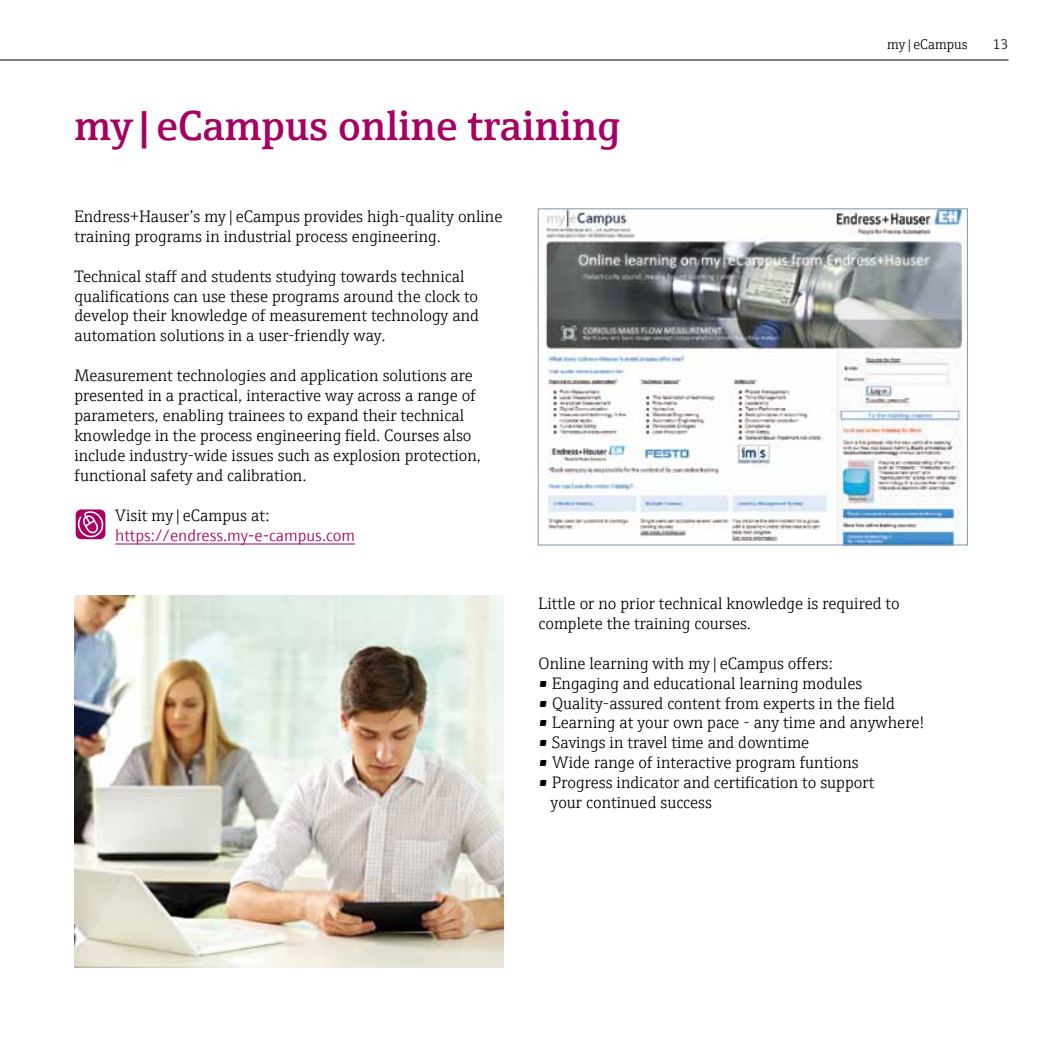
<style>
.page{position:relative;width:1042px;height:1042px;background:#fff}
.page>*{position:absolute;margin:0;border:0;box-sizing:border-box;transform-origin:0 0}
.t1{font:600 42px "E+H Serif";color:#a70063}
.t2{font:300 16.62px/19.9px "E+H Serif";color:#000}
.t3{font:300 16.62px "E+H Sans";color:#a70063}
.t4{font:300 14px "E+H Serif";color:#000}
</style>
<div class="page">
<hr style="left:115px;top:543px;width:240px;height:1px;background:#a70063">
<svg style="left:76px;top:509px;width:29px;height:30px"></svg>
<img style="left:545px;top:210px;width:418px;height:333px">
<div style="left:538px;top:208px;width:430px;height:337px;border:1px solid #7f98a6"></div>
<hr style="left:0;top:60px;width:1008px;height:1px;background:#000">
<img style="left:74px;top:595px;width:430px;height:372px">
<h1 class="t1" style="left:74px;top:94px;width:547px">my|eCampus online training</h1>
<p class="t2" style="left:74px;top:205px;width:429px">Endress+Hauser’s my|eCampus provides high-quality online training programs in industrial process engineering.</p>
<p class="t2" style="left:74px;top:265px;width:406px">Technical staff and students studying towards technical qualifications can use these programs around the clock to develop their knowledge of measurement technology and automation solutions in a user-friendly way.</p>
<p class="t2" style="left:74px;top:364px;width:408px">Measurement technologies and application solutions are presented in a practical, interactive way across a range of parameters, enabling trainees to expand their technical knowledge in the process engineering field. Courses also include industry-wide issues such as explosion protection, functional safety and calibration.</p>
<p class="t2" style="left:115px;top:504px;width:156px">Visit my|eCampus at:</p>
<p class="t3" style="left:115px;top:523px;width:241px">https://endress.my-e-campus.com</p>
<p class="t4" style="left:887px;top:34px;width:82px">my|eCampus</p>
<p class="t4" style="left:992px;top:34px;width:18px">13</p>
<p class="t2" style="left:538px;top:592px;width:363px">Little or no prior technical knowledge is required to complete the training courses.</p>
<p class="t2" style="left:538px;top:652px;width:295px">Online learning with my|eCampus offers:</p>
<p class="t2" style="left:538px;top:672px;width:325px">• Engaging and educational learning modules</p>
<p class="t2" style="left:538px;top:692px;width:358px">• Quality-assured content from experts in the field</p>
<p class="t2" style="left:538px;top:711px;width:387px">• Learning at your own pace - any time and anywhere!</p>
<p class="t2" style="left:538px;top:731px;width:272px">• Savings in travel time and downtime</p>
<p class="t2" style="left:538px;top:751px;width:322px">• Wide range of interactive program funtions</p>
<p class="t2" style="left:550px;top:771px;width:325px;text-indent:-12px">• Progress indicator and certification to support your continued success</p>
</div>
